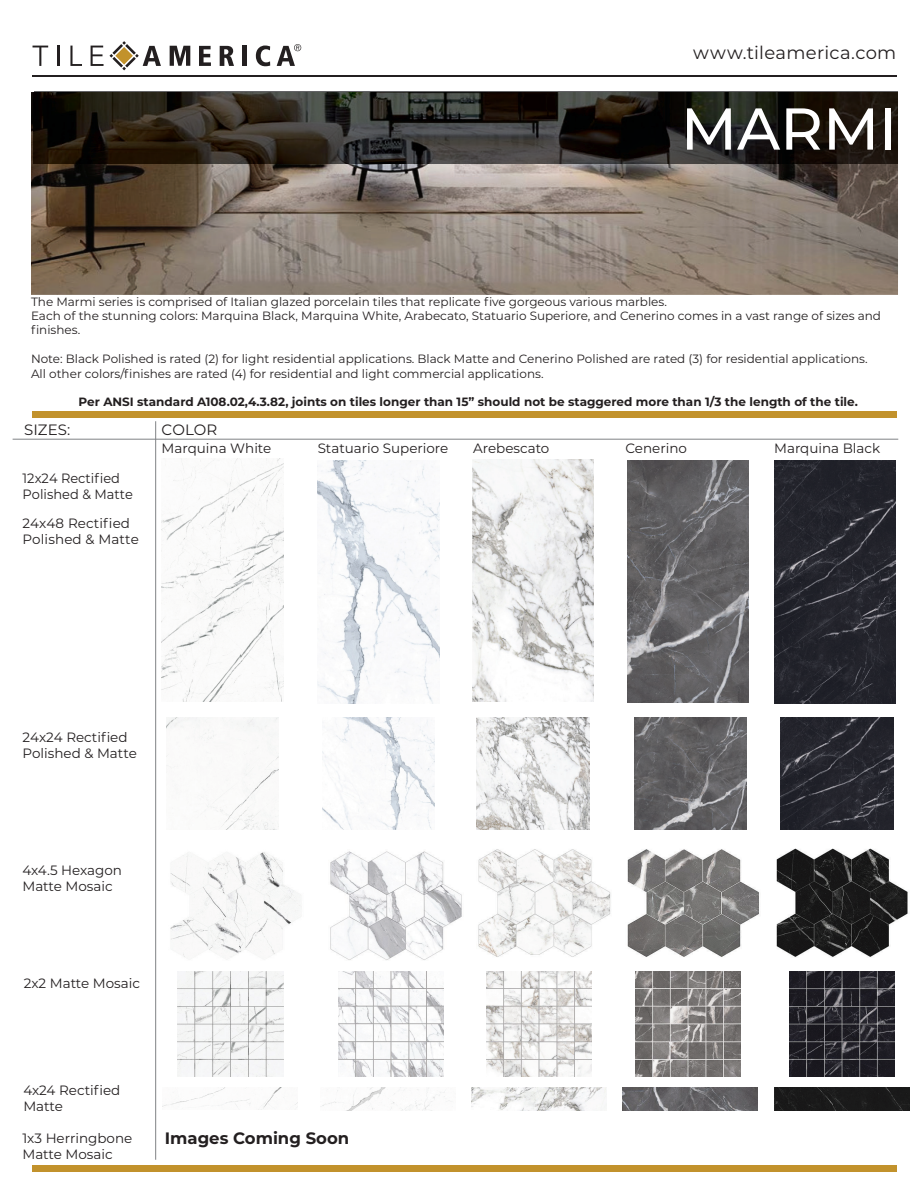
<style>
.page{position:relative;width:918px;height:1188px;background:#fff}
.page>*{position:absolute;margin:0;border:0;box-sizing:border-box;transform-origin:0 0}
.t1{font:500 58.95px "Montserrat";color:#fff}
.t2{font:18px "Montserrat";letter-spacing:.015em;color:#231f20}
.t3{font:700 16.5px "Montserrat";color:#231f20}
.t4{font:15px "Montserrat";color:#231f20}
.t5{font:13.5px/16.2px "Montserrat";color:#231f20}
.t6{font:13.5px/16.2px "Montserrat";color:#231f20;scale:.96 1}
.t7{font:12px/14.4px "Montserrat";color:#231f20}
.t8{font:700 12px "Montserrat";color:#231f20}
</style>
<div class="page">
<img style="left:31px;top:92px;width:867px;height:203px">
<hr style="left:33px;top:76px;width:864px;height:1px;background:#231f20">
<div style="left:33px;top:411px;width:864px;height:6px;background:#c2922c"></div>
<div style="left:33px;top:1166px;width:864px;height:6px;background:#c2922c"></div>
<hr style="left:13px;top:439px;width:885px;height:1px;background:#808285">
<hr style="left:155px;top:421px;width:1px;height:739px;background:#808285">
<img style="left:34px;top:92px;width:864px;height:72px">
<svg style="left:33px;top:46px;width:15px;height:20px"></svg>
<hr style="left:57px;top:46px;width:2px;height:20px;background:#231f20">
<svg style="left:70px;top:46px;width:12px;height:20px"></svg>
<svg style="left:199px;top:46px;width:12px;height:20px"></svg>
<svg style="left:220px;top:46px;width:14px;height:20px"></svg>
<div style="left:242px;top:46px;width:5px;height:20px;background:#231f20"></div>
<svg style="left:256px;top:46px;width:14px;height:20px"></svg>
<svg style="left:277px;top:44px;width:24px;height:22px"></svg>
<svg style="left:91px;top:41px;width:70px;height:29px"></svg>
<svg style="left:170px;top:46px;width:20px;height:20px"></svg>
<img style="left:170px;top:852px;width:132px;height:105px">
<img style="left:330px;top:851px;width:132px;height:109px">
<img style="left:478px;top:849px;width:133px;height:108px">
<img style="left:627px;top:849px;width:132px;height:108px">
<img style="left:776px;top:848px;width:132px;height:109px">
<img style="left:178px;top:972px;width:105px;height:105px">
<img style="left:338px;top:972px;width:106px;height:105px">
<img style="left:486px;top:972px;width:105px;height:105px">
<img style="left:635px;top:972px;width:106px;height:105px">
<img style="left:790px;top:972px;width:105px;height:105px">
<img style="left:163px;top:1087px;width:135px;height:23px">
<img style="left:320px;top:1088px;width:132px;height:22px">
<img style="left:472px;top:1088px;width:135px;height:22px">
<img style="left:623px;top:1088px;width:135px;height:22px">
<div style="left:775px;top:1088px;width:135px;height:22px;background:#1a1a1a"></div>
<img style="left:774px;top:461px;width:122px;height:243px">
<img style="left:472px;top:459px;width:122px;height:243px">
<img style="left:627px;top:460px;width:122px;height:243px">
<img style="left:318px;top:461px;width:121px;height:242px">
<img style="left:477px;top:717px;width:112px;height:113px">
<img style="left:634px;top:717px;width:113px;height:113px">
<img style="left:166px;top:717px;width:113px;height:113px">
<img style="left:322px;top:717px;width:113px;height:113px">
<img style="left:781px;top:717px;width:112px;height:113px">
<img style="left:162px;top:459px;width:121px;height:243px">
<h2 class="t2" style="left:693px;top:40px;width:205px">www.tileamerica.com</h2>
<h1 class="t1" style="left:681px;top:88px;width:218px">MARMI</h1>
<p class="t7" style="left:31px;top:294px;width:852px">The Marmi series is comprised of Italian glazed porcelain tiles that replicate five gorgeous various marbles.<br>Each of the stunning colors: Marquina Black, Marquina White, Arabecato, Statuario Superiore, and Cenerino comes in a vast range of sizes and finishes.</p>
<p class="t7" style="left:31px;top:351px;width:838px">Note: Black Polished is rated (2) for light residential applications. Black Matte and Cenerino Polished are rated (3) for residential applications.<br>All other colors/finishes are rated (4) for residential and light commercial applications.</p>
<p class="t8" style="left:79px;top:394px;width:781px">Per ANSI standard A108.02,4.3.82, joints on tiles longer than 15” should not be staggered more than 1/3 the length of the tile.</p>
<p class="t4" style="left:24px;top:420px;width:48px">SIZES:</p>
<p class="t4" style="left:162px;top:420px;width:57px">COLOR</p>
<p class="t6" style="left:23px;top:469px;width:117px">12x24 Rectified<br>Polished &amp; Matte</p>
<p class="t5" style="left:22px;top:515px;width:118px">24x48 Rectified<br>Polished &amp; Matte</p>
<p class="t5" style="left:162px;top:440px;width:111px">Marquina White</p>
<p class="t5" style="left:318px;top:440px;width:132px">Statuario Superiore</p>
<p class="t5" style="left:473px;top:440px;width:78px">Arebescato</p>
<p class="t5" style="left:626px;top:440px;width:63px">Cenerino</p>
<p class="t5" style="left:774px;top:440px;width:108px">Marquina Black</p>
<p class="t5" style="left:22px;top:728px;width:116px">24x24 Rectified<br>Polished &amp; Matte</p>
<p class="t5" style="left:22px;top:862px;width:101px">4x4.5 Hexagon<br>Matte Mosaic</p>
<p class="t5" style="left:24px;top:975px;width:118px">2x2 Matte Mosaic</p>
<p class="t5" style="left:23px;top:1082px;width:99px">4x24 Rectified<br>Matte</p>
<p class="t5" style="left:22px;top:1130px;width:111px">1x3 Herringbone<br>Matte Mosaic</p>
<h3 class="t3" style="left:165px;top:1126px;width:186px">Images Coming Soon</h3>
</div>
